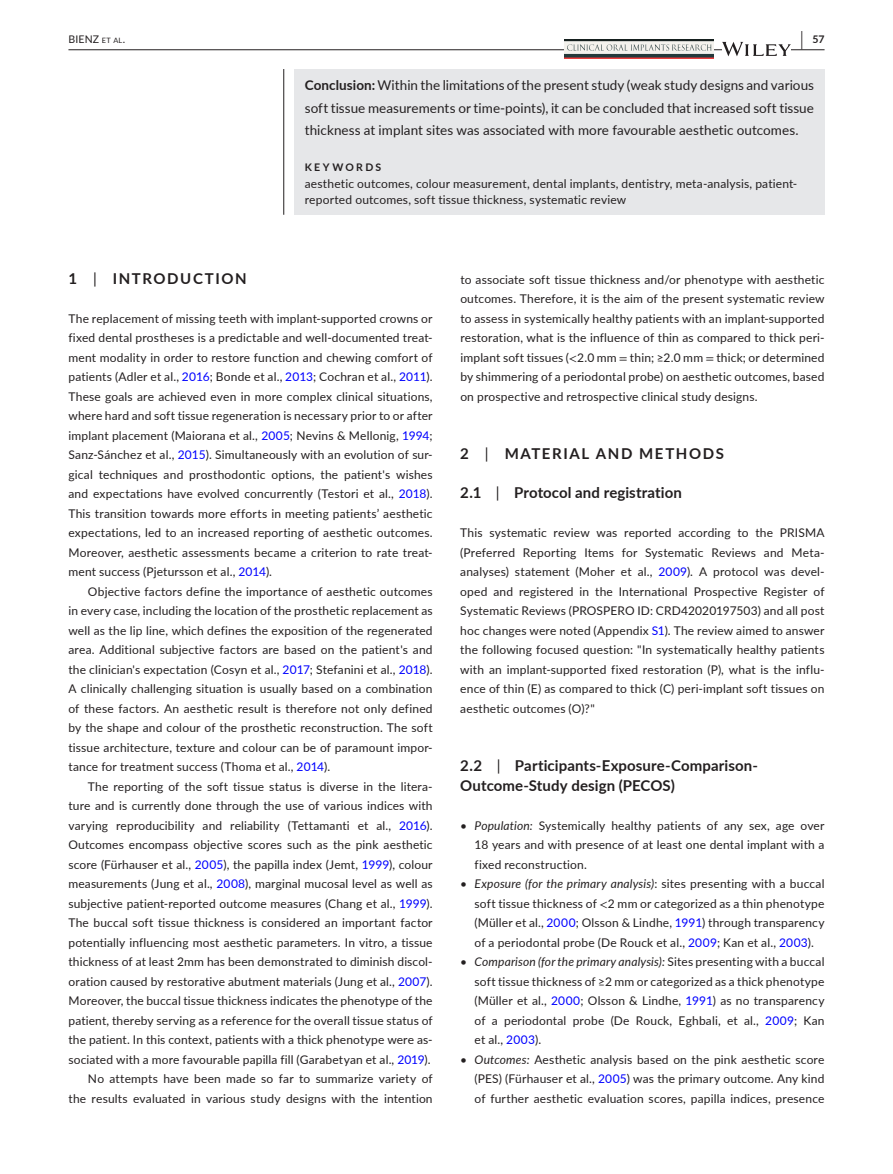
<style>
.page{position:relative;width:893px;height:1174px;background:#fff}
.page>*{position:absolute;margin:0;border:0;box-sizing:border-box;transform-origin:0 0}
.t1{font:700 15px/19.5px "Lato";letter-spacing:.01em;color:#231f20}
.t2{font:700 15px "Lato";letter-spacing:.11em;color:#231f20}
.t3{font:700 15px "Lato";letter-spacing:.105em;color:#231f20}
.t4{font:13.5px/22.5px "Lato";letter-spacing:.005em;color:#231f20;text-align:justify}
.t5{font:12px/19.5px "Lato";letter-spacing:.015em;color:#231f20;text-align:justify}
.t6{font:700 10.5px "Lato";letter-spacing:.22em;color:#231f20}
.t7{font:10.5px "Lato";letter-spacing:.015em;color:#231f20}
.s1{font-size:7.35px}
.s2{font-size:19.5px}
.s3{font-weight:700}
.s4{font-weight:400}
.s5{color:#00f}
.s6{font-family:"STIX"}
.s7{font-style:italic}
</style>
<div class="page">
<hr style="left:68px;top:49px;width:756px;height:1px;background:#231f20">
<img style="left:565px;top:39px;width:149px;height:20px">
<svg style="left:722px;top:42px;width:69px;height:14px"></svg>
<div style="left:294px;top:69px;width:530px;height:146px;background:#e6e7e9"></div>
<hr style="left:283px;top:69px;width:1px;height:146px;background:#231f20">
<p class="t7" style="left:68px;top:31px;width:58px">BIENZ <span class="s1">et al</span>.</p>
<p class="t6" style="left:801px;top:31px;width:25px"><span class="s2">|</span> 57</p>
<p class="t4" style="left:305px;top:74px;width:511px"><span class="s3">Conclusion:</span> Within the limitations of the present study (weak study designs and various soft tissue measurements or time-points), it can be concluded that increased soft tissue thickness at implant sites was associated with more favourable aesthetic outcomes.</p>
<p class="t6" style="left:305px;top:160px;width:78px">KEYWORDS</p>
<p class="t5" style="left:305px;top:175px;width:494px;line-height:16.5px">aesthetic outcomes, colour measurement, dental implants, dentistry, meta-analysis, patient&shy;reported outcomes, soft tissue thickness, systematic review</p>
<p class="t3" style="left:68px;top:267px;width:180px">1 <span class="s4">|</span> INTRODUCTION</p>
<p class="t5" style="left:68px;top:308px;width:366px">The replacement of missing teeth with implant-supported crowns or fixed dental prostheses is a predictable and well-documented treat&shy;ment modality in order to restore function and chewing comfort of patients (Adler et al., <span class="s5">2016</span>; Bonde et al., <span class="s5">2013</span>; Cochran et al., <span class="s5">2011</span>).<br>These goals are achieved even in more complex clinical situations, where hard and soft tissue regeneration is necessary prior to or after implant placement (Maiorana et al., <span class="s5">2005</span>; Nevins &amp; Mellonig, <span class="s5">1994</span>; Sanz-Sánchez et al., <span class="s5">2015</span>). Simultaneously with an evolution of sur&shy;gical techniques and prosthodontic options, the patient's wishes and expectations have evolved concurrently (Testori et al., <span class="s5">2018</span>).<br>This transition towards more efforts in meeting patients’ aesthetic expectations, led to an increased reporting of aesthetic outcomes.<br>Moreover, aesthetic assessments became a criterion to rate treat&shy;ment success (Pjetursson et al., <span class="s5">2014</span>).</p>
<p class="t5" style="left:68px;top:581px;width:366px;text-indent:20px">Objective factors define the importance of aesthetic outcomes in every case, including the location of the prosthetic replacement as well as the lip line, which defines the exposition of the regenerated area. Additional subjective factors are based on the patient's and the clinician's expectation (Cosyn et al., <span class="s5">2017</span>; Stefanini et al., <span class="s5">2018</span>).<br>A clinically challenging situation is usually based on a combination of these factors. An aesthetic result is therefore not only defined by the shape and colour of the prosthetic reconstruction. The soft tissue architecture, texture and colour can be of paramount impor&shy;tance for treatment success (Thoma et al., <span class="s5">2014</span>).</p>
<p class="t5" style="left:68px;top:776px;width:366px;text-align:right">The reporting of the soft tissue status is diverse in the litera&shy;ture and is currently done through the use of various indices with varying reproducibility and reliability (Tettamanti et al., <span class="s5">2016</span>).<br>Outcomes encompass objective scores such as the pink aesthetic score (Fürhauser et al., <span class="s5">2005</span>), the papilla index (Jemt, <span class="s5">1999</span>), colour measurements (Jung et al., <span class="s5">2008</span>), marginal mucosal level as well as subjective patient-reported outcome measures (Chang et al., <span class="s5">1999</span>).<br>The buccal soft tissue thickness is considered an important factor potentially influencing most aesthetic parameters. In vitro, a tissue thickness of at least 2mm has been demonstrated to diminish discol&shy;oration caused by restorative abutment materials (Jung et al., <span class="s5">2007</span>).<br>Moreover, the buccal tissue thickness indicates the phenotype of the patient, thereby serving as a reference for the overall tissue status of the patient. In this context, patients with a thick phenotype were as&shy;sociated with a more favourable papilla fill (Garabetyan et al., <span class="s5">2019</span>).<br>No attempts have been made so far to summarize variety of the results evaluated in various study designs with the intention</p>
<p class="t5" style="left:460px;top:269px;width:366px">to associate soft tissue thickness and/or phenotype with aesthetic outcomes. Therefore, it is the aim of the present systematic review to assess in systemically healthy patients with an implant-supported restoration, what is the influence of thin as compared to thick peri&shy;implant soft tissues (<span class="s6">&lt;</span>2.0 mm <span class="s6">=</span> thin; ≥2.0 mm <span class="s6">=</span> thick; or determined by shimmering of a periodontal probe) on aesthetic outcomes, based on prospective and retrospective clinical study designs.</p>
<p class="t2" style="left:460px;top:443px;width:265px">2 <span class="s4">|</span> MATERIAL AND METHODS</p>
<p class="t1" style="left:460px;top:482px;width:223px">2.1 <span class="s4">|</span> Protocol and registration</p>
<p class="t5" style="left:460px;top:522px;width:366px">This systematic review was reported according to the PRISMA (Preferred Reporting Items for Systematic Reviews and Meta&shy;analyses) statement (Moher et al., <span class="s5">2009</span>). A protocol was devel&shy;oped and registered in the International Prospective Register of Systematic Reviews (PROSPERO ID: CRD42020197503) and all post hoc changes were noted (Appendix <span class="s5">S1</span>). The review aimed to answer the following focused question: "In systematically healthy patients with an implant-supported fixed restoration (P), what is the influ&shy;ence of thin (E) as compared to thick (C) peri-implant soft tissues on aesthetic outcomes (O)?"</p>
<p class="t1" style="left:460px;top:755px;width:299px">2.2 <span class="s4">|</span> Participants-Exposure-Comparison-<br>Outcome-Study design (PECOS)</p>
<p class="t5" style="left:475px;top:815px;width:351px;text-indent:-14px">• <span class="s7">Population:</span> Systemically healthy patients of any sex, age over 18 years and with presence of at least one dental implant with a fixed reconstruction.</p>
<p class="t5" style="left:475px;top:873px;width:351px;text-indent:-14px">• <span class="s7">Exposure (for the primary analysis)</span>: sites presenting with a buccal soft tissue thickness of <span class="s6">&lt;</span>2 mm or categorized as a thin phenotype (Müller et al., <span class="s5">2000</span>; Olsson &amp; Lindhe, <span class="s5">1991</span>) through transparency of a periodontal probe (De Rouck et al., <span class="s5">2009</span>; Kan et al., <span class="s5">2003</span>).</p>
<p class="t5" style="left:475px;top:951px;width:351px;text-indent:-14px">• <span class="s7">Comparison (for the primary analysis):</span> Sites presenting with a buccal soft tissue thickness of ≥2 mm or categorized as a thick phenotype (Müller et al., <span class="s5">2000</span>; Olsson &amp; Lindhe, <span class="s5">1991</span>) as no transparency of a periodontal probe (De Rouck, Eghbali, et al., <span class="s5">2009</span>; Kan et al., <span class="s5">2003</span>).</p>
<p class="t5" style="left:474px;top:1049px;width:351px;text-indent:-14px">• <span class="s7">Outcomes:</span> Aesthetic analysis based on the pink aesthetic score (PES) (Fürhauser et al., <span class="s5">2005</span>) was the primary outcome. Any kind of further aesthetic evaluation scores, papilla indices, presence</p>
</div>
